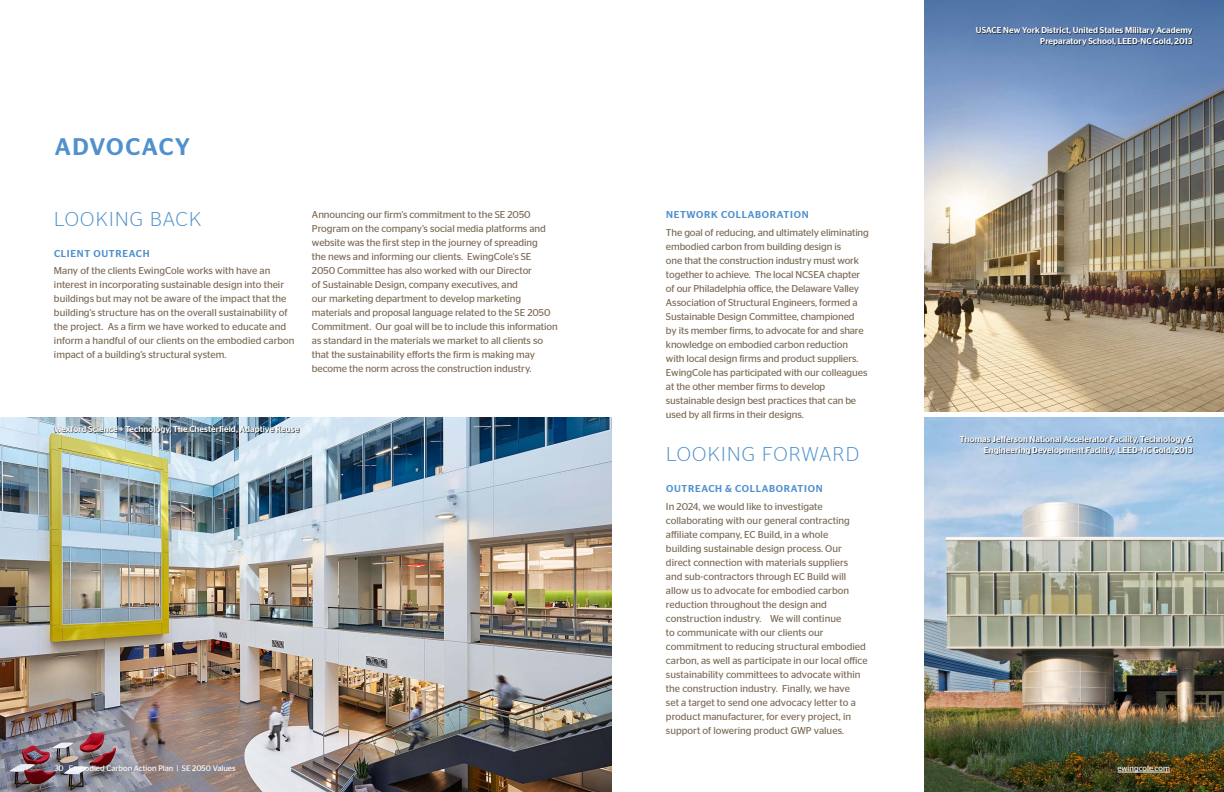
<style>
.page{position:relative;width:1224px;height:792px;background:#fff}
.page>*{position:absolute;margin:0;border:0;box-sizing:border-box;transform-origin:0 0}
.t1{font:500 24px "Stag Sans";letter-spacing:.07em;color:#5091cd}
.t2{font:300 20px "Stag Sans";letter-spacing:.06em;color:#5091cd}
.t3{font:10px/14px "Stag Sans";letter-spacing:-.005em;color:#7c6a55}
.t4{font:500 10px "Stag Sans";letter-spacing:.07em;color:#5091cd}
.t5{font:500 8.5px/11px "Stag Sans";color:#fff;text-align:right}
.t6{font:8px "Stag Sans";color:#fff}
</style>
<div class="page">
<img style="left:0;top:418px;width:612px;height:374px">
<img style="left:924px;top:418px;width:300px;height:374px">
<img style="left:924px;top:0;width:300px;height:412px">
<div style="left:54px;top:426px;width:246px;height:9px;background:#000;opacity:.75"></div>
<div style="left:960px;top:436px;width:234px;height:19px;background:#000;opacity:.75"></div>
<div style="left:977px;top:27px;width:216px;height:20px;background:#000;opacity:.75"></div>
<hr style="left:1117px;top:772px;width:53px;height:1px;background:#fff">
<h1 class="t1" style="left:55px;top:133px;width:137px">ADVOCACY</h1>
<h2 class="t2" style="left:54px;top:208px;width:149px">LOOKING BACK</h2>
<p class="t4" style="left:54px;top:247px;width:97px">CLIENT OUTREACH</p>
<p class="t3" style="left:54px;top:264px;width:242px">Many of the clients EwingCole works with have an interest in incorporating sustainable design into their buildings but may not be aware of the impact that the building’s structure has on the overall sustainability of the project. As a firm we have worked to educate and inform a handful of our clients on the embodied carbon impact of a building’s structural system.</p>
<p class="t5" style="left:54px;top:424px;width:247px">Wexford Science + Technology, The Chesterfield, Adaptive Reuse</p>
<p class="t6" style="left:55px;top:764px;width:183px">30 Embodied Carbon Action Plan | SE 2050 Values</p>
<p class="t3" style="left:312px;top:208px;width:247px">Announcing our firm’s commitment to the SE 2050<br>Program on the company’s social media platforms and website was the first step in the journey of spreading<br>the news and informing our clients. EwingCole’s SE<br>2050 Committee has also worked with our Director<br>of Sustainable Design, company executives, and<br>our marketing department to develop marketing materials and proposal language related to the SE 2050<br>Commitment. Our goal will be to include this information as standard in the materials we market to all clients so that the sustainability efforts the firm is making may become the norm across the construction industry.</p>
<p class="t4" style="left:666px;top:209px;width:144px">NETWORK COLLABORATION</p>
<p class="t3" style="left:666px;top:225px;width:204px">The goal of reducing, and ultimately eliminating embodied carbon from building design is<br>one that the construction industry must work together to achieve. The local NCSEA chapter of our Philadelphia office, the Delaware Valley Association of Structural Engineers, formed a Sustainable Design Committee, championed<br>by its member firms, to advocate for and share knowledge on embodied carbon reduction with local design firms and product suppliers.<br>EwingCole has participated with our colleagues at the other member firms to develop sustainable design best practices that can be used by all firms in their designs.</p>
<h2 class="t2" style="left:666px;top:443px;width:194px">LOOKING FORWARD</h2>
<p class="t4" style="left:666px;top:483px;width:158px">OUTREACH &amp; COLLABORATION</p>
<p class="t3" style="left:666px;top:499px;width:203px">In 2024, we would like to investigate collaborating with our general contracting affiliate company, EC Build, in a whole<br>building sustainable design process. Our direct connection with materials suppliers<br>and sub-contractors through EC Build will allow us to advocate for embodied carbon reduction throughout the design and construction industry. We will continue<br>to communicate with our clients our commitment to reducing structural embodied carbon, as well as participate in our local office sustainability committees to advocate within the construction industry. Finally, we have<br>set a target to send one advocacy letter to a product manufacturer, for every project, in support of lowering product GWP values.</p>
<p class="t5" style="left:976px;top:25px;width:218px">USACE New York District, United States Military Academy<br>Preparatory School, LEED-NC Gold, 2013</p>
<p class="t5" style="left:960px;top:433px;width:234px">Thomas Jefferson National Accelerator Facility, Technology &amp;<br>Engineering Development Facility, LEED-NC Gold, 2013</p>
<p class="t6" style="left:1117px;top:764px;width:54px">ewingcole.com</p>
</div>
